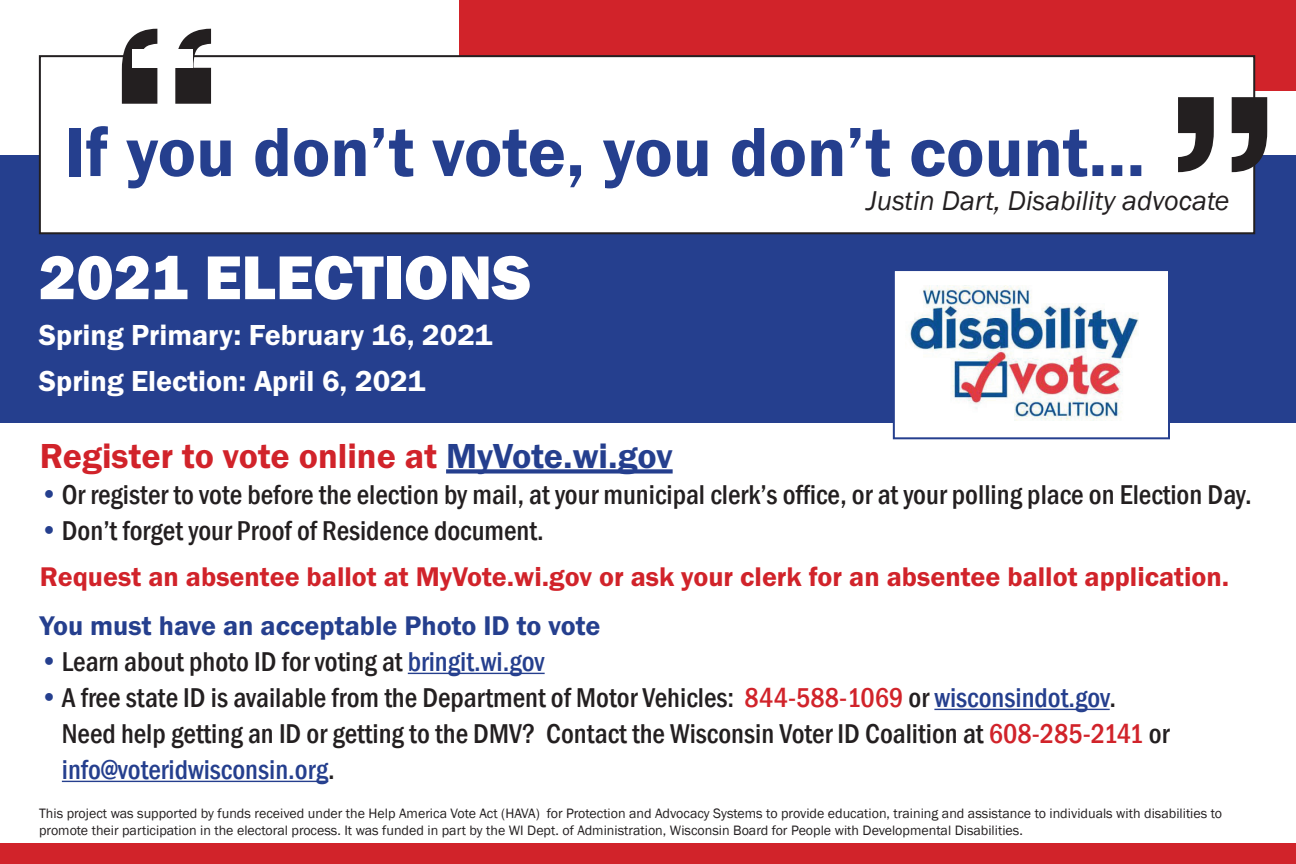
<style>
.page{position:relative;width:1296px;height:864px;background:#fff}
.page>*{position:absolute;margin:0;border:0;box-sizing:border-box;transform-origin:0 0}
.t1{font:700 201.6px "Rockwell";color:#231f20}
.t2{font:600 72px "Franklin Gothic Itc T";color:#253f8e}
.t3{font:800 64px "Franklin Gothic Itc T";color:#fff}
.t4{font:600 36px "Franklin Gothic Itc T";color:#d1232a}
.t5{font:600 30px/46px "Franklin Gothic Itc T";color:#fff}
.t6{font:500 condensed 28px/36px "Franklin Gothic";color:#231f20}
.t7{font:600 28px "Franklin Gothic Itc T";color:#d1232a}
.t8{font:600 28px "Franklin Gothic Itc T";color:#253f8e}
.t9{font:italic 28px "Franklin Gothic";color:#231f20}
.t10{font:14px/16.8px "Franklin Gothic";color:#231f20}
.s1{color:#253f8e}
.s2{color:#d1232a}
</style>
<div class="page">
<div style="left:0;top:156px;width:1296px;height:267px;background:#253f8e"></div>
<div style="left:459px;top:0;width:837px;height:91px;background:#d1232a"></div>
<div style="left:40px;top:56px;width:1214px;height:177px;background:#fff"></div>
<div style="left:39px;top:55px;width:1216px;height:179px;border:2px solid #231f20"></div>
<div style="left:0;top:843px;width:1296px;height:21px;background:#d1232a"></div>
<div style="left:132px;top:49px;width:61px;height:19px;background:#fff"></div>
<div style="left:446px;top:469px;width:227px;height:5px;background:#253f8e"></div>
<hr style="left:408px;top:673px;width:137px;height:1px;background:#253f8e">
<hr style="left:934px;top:709px;width:176px;height:1px;background:#253f8e">
<hr style="left:62px;top:781px;width:266px;height:1px;background:#253f8e">
<div style="left:894px;top:270px;width:275px;height:168px;background:#fff"></div>
<img style="left:910px;top:286px;width:229px;height:135px">
<div style="left:893px;top:269px;width:277px;height:170px;border:2px solid #253f8e"></div>
<p class="t1" style="left:108px;top:-27px;width:119px">“</p>
<h2 class="t2" style="left:65px;top:110px;width:1082px">If you don’t vote, you don’t count…</h2>
<p class="t1" style="left:1281px;top:228px;width:119px;rotate:-180deg">“</p>
<h1 class="t3" style="left:39px;top:241px;width:494px">2021 ELECTIONS</h1>
<p class="t5" style="left:39px;top:312px;width:455px">Spring Primary: February 16, 2021<br>Spring Election: April 6, 2021</p>
<p class="t9" style="left:866px;top:183px;width:365px">Justin Dart, Disability advocate</p>
<h2 class="t4" style="left:40px;top:435px;width:634px">Register to vote online at <span class="s1">MyVote.wi.gov</span></h2>
<p class="t6" style="left:40px;top:476px;width:1213px"><span class="s1">•</span> Or register to vote before the election by mail, at your municipal clerk’s office, or at your polling place on Election Day.</p>
<p class="t6" style="left:40px;top:512px;width:505px"><span class="s1">•</span> Don’t forget your Proof of Residence document.</p>
<p class="t7" style="left:40px;top:560px;width:1191px">Request an absentee ballot at MyVote.wi.gov or ask your clerk for an absentee ballot application.</p>
<p class="t8" style="left:40px;top:610px;width:562px">You must have an acceptable Photo ID to vote</p>
<p class="t6" style="left:40px;top:644px;width:506px"><span class="s1">•</span> Learn about photo ID for voting at <span class="s1">bringit.wi.gov</span></p>
<p class="t6" style="left:62px;top:680px;width:1109px;text-indent:-22px"><span class="s1">•</span> A free state ID is available from the Department of Motor Vehicles: <span class="s2">844-588-1069</span> or <span class="s1">wisconsindot.gov</span>.<br>Need help getting an ID or getting to the DMV? Contact the Wisconsin Voter ID Coalition at <span class="s2">608-285-2141</span> or <span class="s1">info@voteridwisconsin.org</span>.</p>
<p class="t10" style="left:39px;top:805px;width:1185px">This project was supported by funds received under the Help America Vote Act (HAVA) for Protection and Advocacy Systems to provide education, training and assistance to individuals with disabilities to promote their participation in the electoral process. It was funded in part by the WI Dept. of Administration, Wisconsin Board for People with Developmental Disabilities.</p>
</div>
